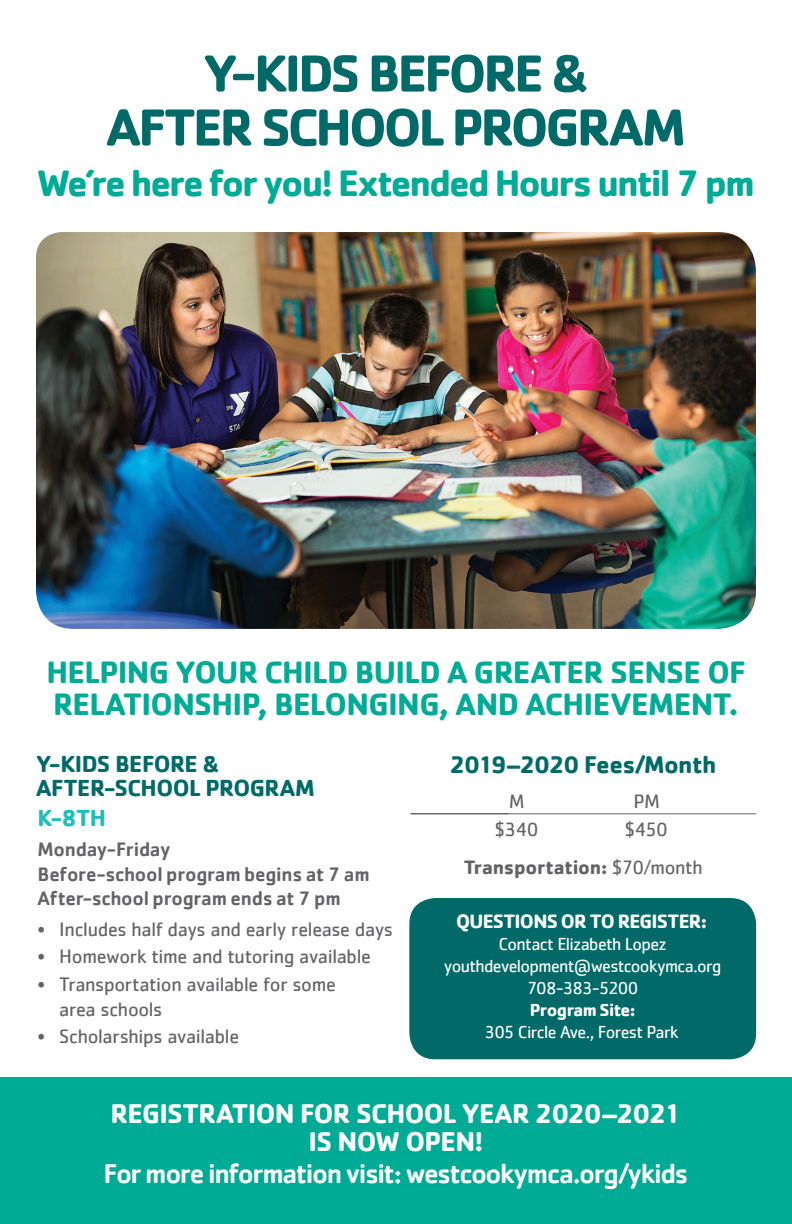
<style>
.page{position:relative;width:792px;height:1224px;background:#fff}
.page>*{position:absolute;margin:0;border:0;box-sizing:border-box;transform-origin:0 0}
.t1{font:700 54px/54px "Cachet";letter-spacing:-.06em;color:#016a69;text-align:center}
.t2{font:700 38px "Cachet";letter-spacing:-.055em;color:#00ab95}
.t3{font:700 32px/32px "Cachet";letter-spacing:-.02em;color:#00ab95}
.t4{font:500 28px "Cachet";letter-spacing:-.05em;color:#fff}
.t5{font:700 28px/28px "Cachet";letter-spacing:-.025em;color:#fff;text-align:center}
.t6{font:700 25px "Cachet";letter-spacing:-.025em;color:#016a69}
.t7{font:700 24px/24px "Cachet";letter-spacing:-.02em;color:#016a69}
.t8{font:700 24px "Cachet";color:#21bdbd}
.bullets{font:20.2px/24.8px "Cachet";letter-spacing:-.015em;color:#636366}
.t9{font:500 20.2px "Cachet";letter-spacing:-.015em;color:#636366}
.t10{font:700 20px "Cachet";letter-spacing:-.015em;color:#636366}
.t11{font:700 20px "Cachet";letter-spacing:-.04em;color:#fff}
.t12{font:20px "Cachet";letter-spacing:-.025em;color:#636366}
.t13{font:18px/22px "Cachet";letter-spacing:-.035em;color:#fff;text-align:center}
.s1{font-weight:400}
.s2{font-weight:700}
</style>
<div class="page">
<img style="left:36px;top:232px;width:720px;height:397px">
<hr style="left:410px;top:813px;width:99px;height:1px;background:#231f20">
<hr style="left:509px;top:813px;width:247px;height:1px;background:#636366">
<div style="left:409px;top:898px;width:347px;height:161px;background:#016a69;border-radius:26px"></div>
<div style="left:0;top:1077px;width:792px;height:147px;background:#00ab95"></div>
<p class="t1" style="left:106px;top:44px;width:581px">Y-KIDS BEFORE &amp;<br>AFTER SCHOOL PROGRAM</p>
<p class="t2" style="left:37px;top:159px;width:719px">We’re here for you! Extended Hours until 7 pm</p>
<p class="t3" style="left:46px;top:655px;width:701px">HELPING YOUR CHILD BUILD A GREATER SENSE OF<br>RELATIONSHIP, BELONGING, AND ACHIEVEMENT.</p>
<p class="t7" style="left:36px;top:751px;width:280px">Y-KIDS BEFORE &amp;<br>AFTER-SCHOOL PROGRAM</p>
<p class="t8" style="left:38px;top:802px;width:70px">K-8TH</p>
<p class="t9" style="left:38px;top:837px;width:135px">Monday-Friday</p>
<p class="t9" style="left:38px;top:861px;width:334px">Before-school program begins at 7 am</p>
<p class="t9" style="left:38px;top:886px;width:305px">After-school program ends at 7 pm</p>
<p class="bullets" style="left:38px;top:916px;width:357px">• Includes half days and early release days</p>
<p class="bullets" style="left:38px;top:944px;width:335px">• Homework time and tutoring available</p>
<p class="bullets" style="left:59px;top:971px;width:278px;text-indent:-22px">• Transportation available for some area schools</p>
<p class="bullets" style="left:38px;top:1024px;width:203px">• Scholarships available</p>
<p class="t6" style="left:450px;top:748px;width:268px">2019–2020 Fees/Month</p>
<p class="t12" style="left:509px;top:789px;width:17px">M</p>
<p class="t12" style="left:633px;top:789px;width:28px">PM</p>
<p class="t12" style="left:495px;top:817px;width:45px">$340</p>
<p class="t12" style="left:625px;top:817px;width:45px">$450</p>
<p class="t10" style="left:464px;top:855px;width:241px">Transportation: <span class="s1">$70/month</span></p>
<p class="t11" style="left:456px;top:909px;width:253px">QUESTIONS OR TO REGISTER:</p>
<p class="t13" style="left:499px;top:933px;width:170px">Contact Elizabeth Lopez</p>
<p class="t13" style="left:444px;top:955px;width:279px">youthdevelopment@westcookymca.org</p>
<p class="t13" style="left:485px;top:977px;width:195px">708-383-5200<br><span class="s2">Program Site:<br></span>305 Circle Ave., Forest Park</p>
<p class="t5" style="left:111px;top:1098px;width:572px">REGISTRATION FOR SCHOOL YEAR 2020–2021<br>IS NOW OPEN!</p>
<p class="t4" style="left:103px;top:1156px;width:587px">For more information visit: westcookymca.org/ykids</p>
</div>
